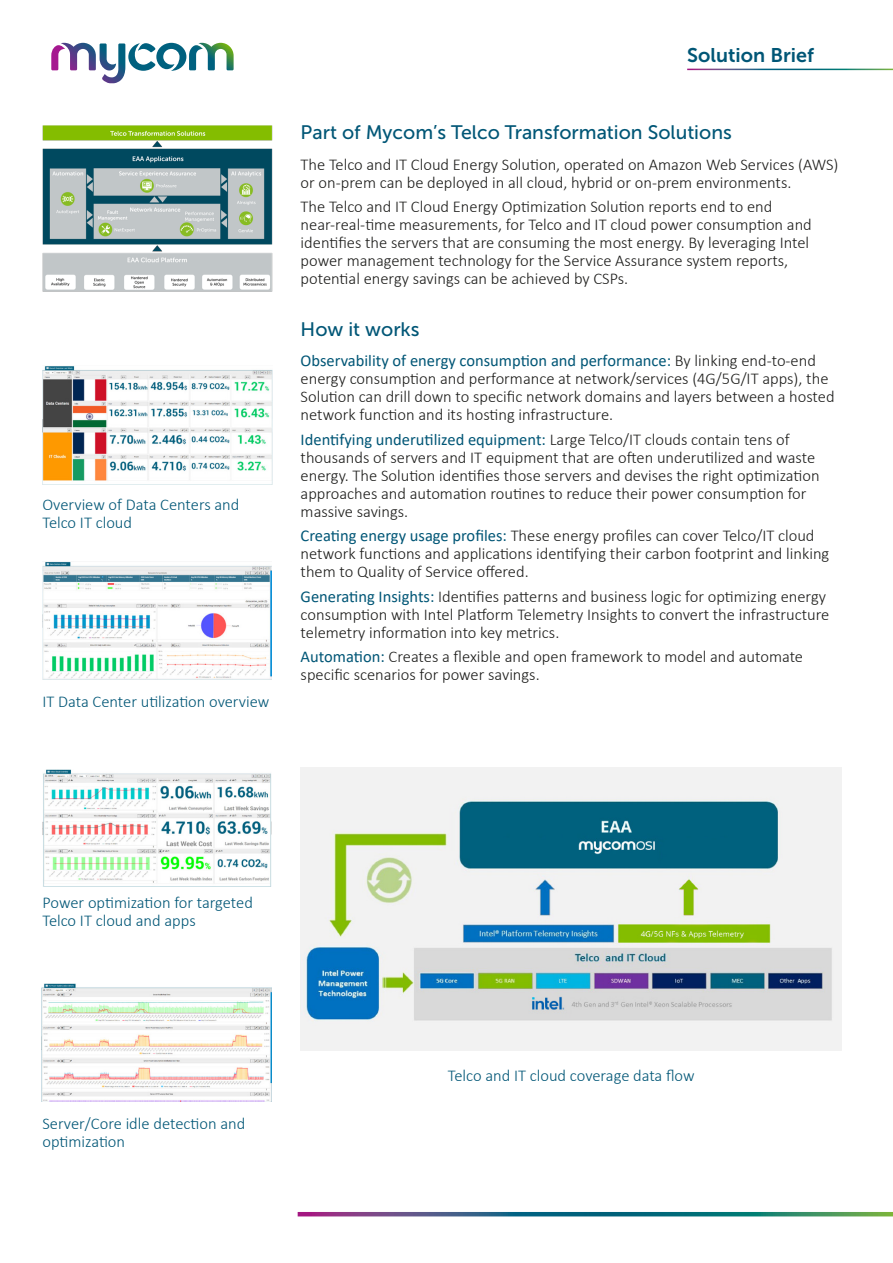
<style>
.page{position:relative;width:893px;height:1263px;background:#fff}
.page>*{position:absolute;margin:0;border:0;box-sizing:border-box;transform-origin:0 0}
.t1{font:19.8px "Museo Sans 700";color:#005676}
.t2{font:19.5px "Museo Sans 500";color:#005676}
.t3{font:300 16.5px/18px "Calibri";color:#1d1d1b}
.t4{font:300 16.5px/18px "Calibri";color:#005676}
.s1{font-weight:400;color:#005676}
</style>
<div class="page">
<svg style="left:51px;top:43px;width:183px;height:40px"></svg>
<svg style="left:298px;top:1212px;width:595px;height:4px;background:#346978"></svg>
<img style="left:42px;top:125px;width:231px;height:167px">
<img style="left:301px;top:768px;width:541px;height:282px">
<img style="left:41px;top:983px;width:231px;height:118px">
<img style="left:43px;top:769px;width:229px;height:117px">
<img style="left:43px;top:561px;width:229px;height:118px">
<img style="left:43px;top:366px;width:229px;height:118px">
<p class="t4" style="left:43px;top:495px;width:198px">Overview of Data Centers and<br>Telco IT cloud</p>
<p class="t4" style="left:43px;top:692px;width:228px">IT Data Center utilization overview</p>
<p class="t1" style="left:687px;top:44px;width:128px">Solution Brief</p>
<p class="t2" style="left:301px;top:122px;width:433px">Part of Mycom’s Telco Transformation Solutions</p>
<p class="t3" style="left:301px;top:155px;width:539px">The Telco and IT Cloud Energy Solution, operated on Amazon Web Services (AWS) or on-prem can be deployed in all cloud, hybrid or on-prem environments.</p>
<p class="t3" style="left:301px;top:197px;width:513px">The Telco and IT Cloud Energy Optimization Solution reports end to end near-real-time measurements, for Telco and IT cloud power consumption and identifies the servers that are consuming the most energy. By leveraging Intel power management technology for the Service Assurance system reports, potential energy savings can be achieved by CSPs.</p>
<p class="t2" style="left:301px;top:318px;width:120px">How it works</p>
<p class="t3" style="left:301px;top:352px;width:535px"><span class="s1">Observability of energy consumption and performance:</span> By linking end-to-end energy consumption and performance at network/services (4G/5G/IT apps), the Solution can drill down to specific network domains and layers between a hosted network function and its hosting infrastructure.</p>
<p class="t3" style="left:301px;top:430px;width:520px"><span class="s1">Identifying underutilized equipment:</span> Large Telco/IT clouds contain tens of thousands of servers and IT equipment that are often underutilized and waste energy. The Solution identifies those servers and devises the right optimization approaches and automation routines to reduce their power consumption for massive savings.</p>
<p class="t3" style="left:301px;top:527px;width:530px"><span class="s1">Creating energy usage profiles:</span> These energy profiles can cover Telco/IT cloud network functions and applications identifying their carbon footprint and linking them to Quality of Service offered.</p>
<p class="t3" style="left:301px;top:587px;width:530px"><span class="s1">Generating Insights:</span> Identifies patterns and business logic for optimizing energy consumption with Intel Platform Telemetry Insights to convert the infrastructure telemetry information into key metrics.</p>
<p class="t3" style="left:301px;top:647px;width:504px"><span class="s1">Automation:</span> Creates a flexible and open framework to model and automate specific scenarios for power savings.</p>
<p class="t4" style="left:43px;top:894px;width:212px">Power optimization for targeted<br>Telco IT cloud and apps</p>
<p class="t4" style="left:43px;top:1114px;width:204px">Server/Core idle detection and optimization</p>
<p class="t4" style="left:448px;top:1067px;width:248px">Telco and IT cloud coverage data flow</p>
</div>
